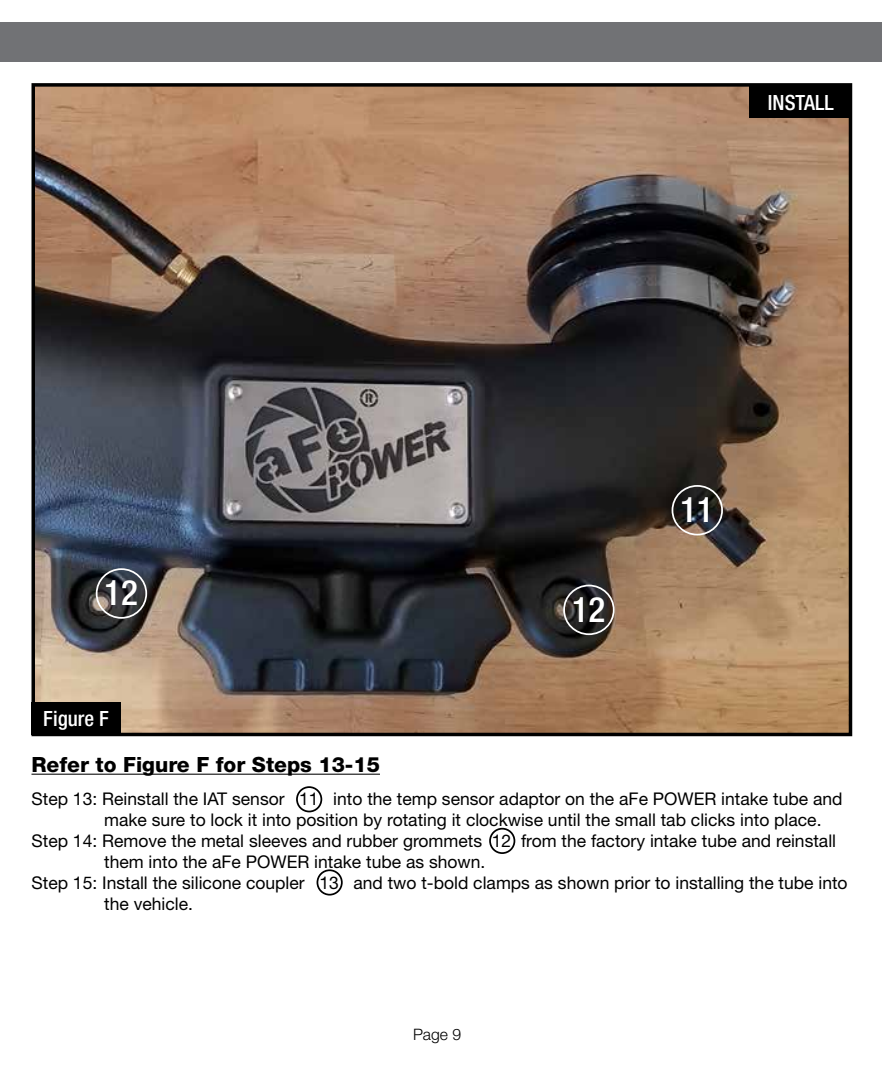
<style>
.page{position:relative;width:882px;height:1071px;background:#fff}
.page>*{position:absolute;margin:0;border:0;box-sizing:border-box;transform-origin:0 0}
.t1{font:500 condensed 35px "Helvetica Neue";color:#fff}
.t2{font:800 21px "Helvetica Neue";color:#000}
.t3{font:500 condensed 21px "Helvetica Neue";color:#fff}
.t4{font:17.5px "Helvetica Neue";color:#000}
.t5{font:300 15.75px "Helvetica Neue";color:#000}
</style>
<div class="page">
<div style="left:0;top:23px;width:882px;height:39px;background:#717275"></div>
<img style="left:37px;top:88px;width:810px;height:643px">
<div style="left:32px;top:83px;width:820px;height:653px;border:4px solid #000"></div>
<hr style="left:32px;top:774px;width:348px;height:1px;background:#000">
<div style="left:32px;top:702px;width:89px;height:32px;background:#000"></div>
<div style="left:749px;top:85px;width:103px;height:33px;background:#000"></div>
<div style="left:296px;top:786px;width:26px;height:26px;border:2px solid #000;border-radius:50%"></div>
<div style="left:317px;top:869px;width:26px;height:27px;border:2px solid #000;border-radius:50%"></div>
<div style="left:489px;top:828px;width:26px;height:26px;border:2px solid #000;border-radius:50%"></div>
<div style="left:672px;top:485px;width:51px;height:51px;border:2px solid #fff;border-radius:50%"></div>
<div style="left:96px;top:568px;width:51px;height:51px;border:2px solid #fff;border-radius:50%"></div>
<div style="left:563px;top:585px;width:52px;height:50px;border:2px solid #fff;border-radius:50%"></div>
<h1 class="t1" style="left:104px;top:572px;width:35px">12</h1>
<p class="t3" style="left:43px;top:706px;width:67px">Figure F</p>
<p class="t3" style="left:768px;top:90px;width:67px">INSTALL</p>
<h1 class="t1" style="left:572px;top:589px;width:35px">12</h1>
<h1 class="t1" style="left:680px;top:489px;width:35px">11</h1>
<p class="t2" style="left:32px;top:752px;width:350px">Refer to Figure F for Steps 13-15</p>
<p class="t4" style="left:32px;top:788px;width:813px">Step 13: Reinstall the IAT sensor 11 into the temp sensor adaptor on the aFe POWER intake tube and</p>
<p class="t4" style="left:104px;top:809px;width:719px">make sure to lock it into position by rotating it clockwise until the small tab clicks into place.</p>
<p class="t4" style="left:32px;top:830px;width:806px">Step 14: Remove the metal sleeves and rubber grommets 12 from the factory intake tube and reinstall</p>
<p class="t4" style="left:104px;top:851px;width:383px">them into the aFe POWER intake tube as shown.</p>
<p class="t4" style="left:32px;top:872px;width:818px">Step 15: Install the silicone coupler 13 and two t-bold clamps as shown prior to installing the tube into</p>
<p class="t4" style="left:104px;top:893px;width:90px">the vehicle.</p>
<p class="t5" style="left:413px;top:1024px;width:50px">Page 9</p>
</div>
